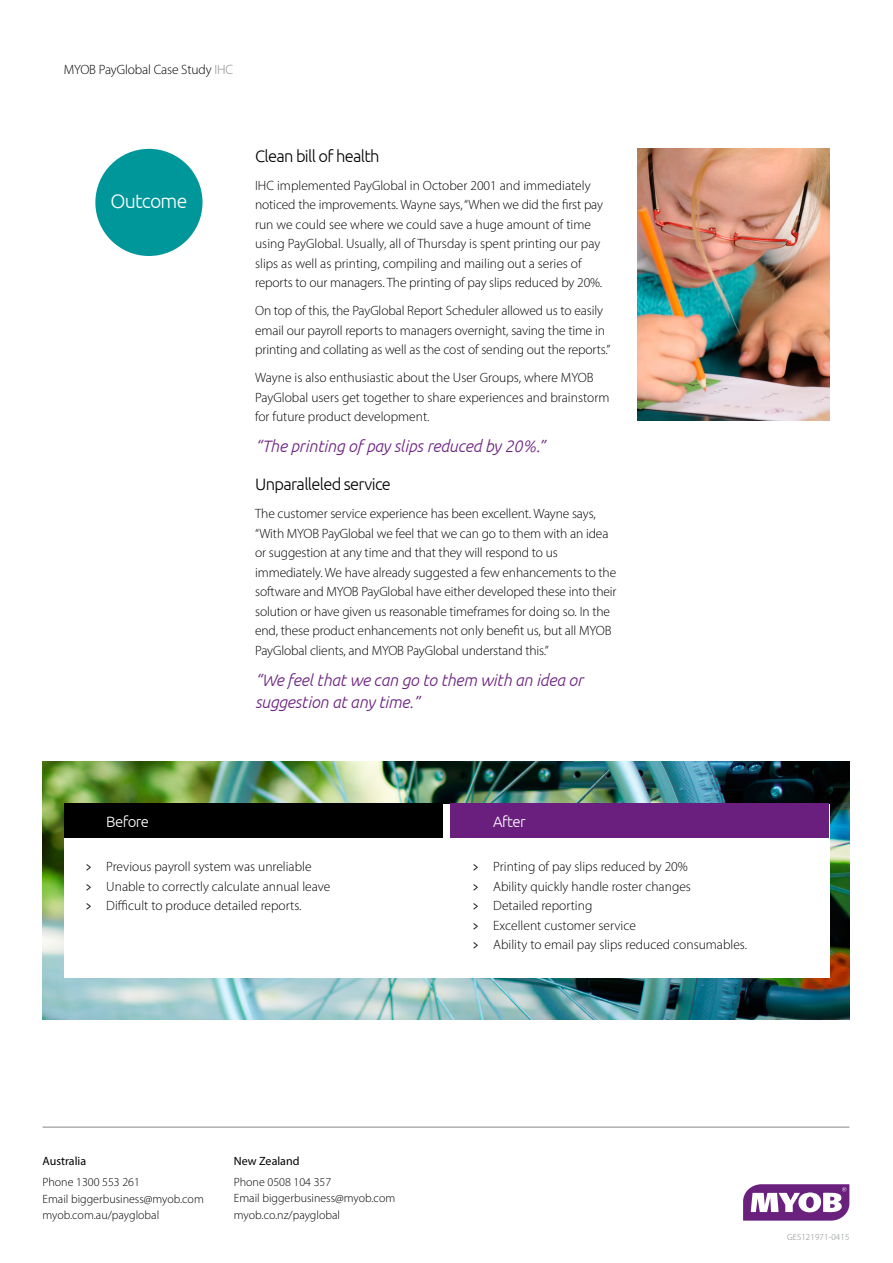
<style>
.page{position:relative;width:893px;height:1263px;background:#fff}
.page>*{position:absolute;margin:0;border:0;box-sizing:border-box;transform-origin:0 0}
.t1{font:300 19.5px "Ubuntu";letter-spacing:-.04em;color:#fff}
.t2{font:italic 300 16.5px/22.5px "Ubuntu";letter-spacing:-.01em;color:#6a1f7e}
.t3{font:300 16.5px "Ubuntu";letter-spacing:-.04em;color:#000}
.t4{font:300 15px "Ubuntu";letter-spacing:-.04em;color:#fff}
.t5{font:300 13.5px/19.5px "Myriad Pro";letter-spacing:-.01em;color:#000}
.t6{font:300 12px/16.5px "Myriad Pro";color:#000}
.t7{font:12px "Myriad Pro";color:#000}
.t8{font:300 9px "Myriad Pro";letter-spacing:.015em;color:#818487}
.s1{color:#818487}
.s2{font-family:"Router";font-weight:400}
</style>
<div class="page">
<svg style="left:743px;top:1184px;width:106px;height:36px"></svg>
<hr style="left:43px;top:1127px;width:806px;height:1px;background:#818487">
<div style="left:95px;top:149px;width:108px;height:107px;background:#00979b;border-radius:50%"></div>
<img style="left:43px;top:761px;width:806px;height:259px">
<div style="left:64px;top:804px;width:765px;height:173px;background:#fff"></div>
<div style="left:64px;top:804px;width:378px;height:34px;background:#000"></div>
<div style="left:451px;top:804px;width:378px;height:34px;background:#6a1f7e"></div>
<img style="left:638px;top:149px;width:191px;height:272px">
<p class="t5" style="left:64px;top:60px;width:171px">MYOB PayGlobal Case Study <span class="s1">IHC</span></p>
<h1 class="t1" style="left:110px;top:189px;width:78px">Outcome</h1>
<p class="t3" style="left:255px;top:146px;width:126px">Clean bill of health</p>
<p class="t5" style="left:255px;top:175px;width:350px">IHC implemented PayGlobal in October 2001 and immediately noticed the improvements. Wayne says, “When we did the first pay run we could see where we could save a huge amount of time using PayGlobal. Usually, all of Thursday is spent printing our pay slips as well as printing, compiling and mailing out a series of reports to our managers. The printing of pay slips reduced by 20%.</p>
<p class="t5" style="left:255px;top:301px;width:357px">On top of this, the PayGlobal Report Scheduler allowed us to easily email our payroll reports to managers overnight, saving the time in printing and collating as well as the cost of sending out the reports.”</p>
<p class="t5" style="left:255px;top:368px;width:356px">Wayne is also enthusiastic about the User Groups, where MYOB<br>PayGlobal users get together to share experiences and brainstorm for future product development.</p>
<p class="t2" style="left:255px;top:435px;width:291px">“The printing of pay slips reduced by 20%.”</p>
<p class="t3" style="left:255px;top:474px;width:137px">Unparalleled service</p>
<p class="t5" style="left:255px;top:504px;width:363px">The customer service experience has been excellent. Wayne says, “With MYOB PayGlobal we feel that we can go to them with an idea or suggestion at any time and that they will respond to us immediately. We have already suggested a few enhancements to the software and MYOB PayGlobal have either developed these into their solution or have given us reasonable timeframes for doing so. In the end, these product enhancements not only benefit us, but all MYOB PayGlobal clients, and MYOB PayGlobal understand this.”</p>
<p class="t2" style="left:255px;top:668px;width:330px">“We feel that we can go to them with an idea or suggestion at any time.”</p>
<p class="t4" style="left:106px;top:812px;width:44px">Before</p>
<p class="t4" style="left:493px;top:812px;width:34px">After</p>
<p class="t5" style="left:85px;top:857px;width:247px"><span class="s2">&gt;</span> Previous payroll system was unreliable<br><span class="s2">&gt;</span> Unable to correctly calculate annual leave <span class="s2">&gt;</span> Difficult to produce detailed reports.</p>
<p class="t5" style="left:472px;top:857px;width:277px"><span class="s2">&gt;</span> Printing of pay slips reduced by 20%<br><span class="s2">&gt;</span> Ability quickly handle roster changes<br><span class="s2">&gt;</span> Detailed reporting<br><span class="s2">&gt;</span> Excellent customer service<br><span class="s2">&gt;</span> Ability to email pay slips reduced consumables.</p>
<p class="t7" style="left:43px;top:1154px;width:45px">Australia</p>
<p class="t6" style="left:43px;top:1174px;width:163px">Phone 1300 553 261<br>Email biggerbusiness@myob.com myob.com.au/payglobal</p>
<p class="t7" style="left:234px;top:1154px;width:67px">New Zealand</p>
<p class="t6" style="left:234px;top:1173px;width:163px">Phone 0508 104 357<br>Email biggerbusiness@myob.com myob.co.nz/payglobal</p>
<p class="t8" style="left:787px;top:1231px;width:64px">GES121971-0415</p>
</div>
